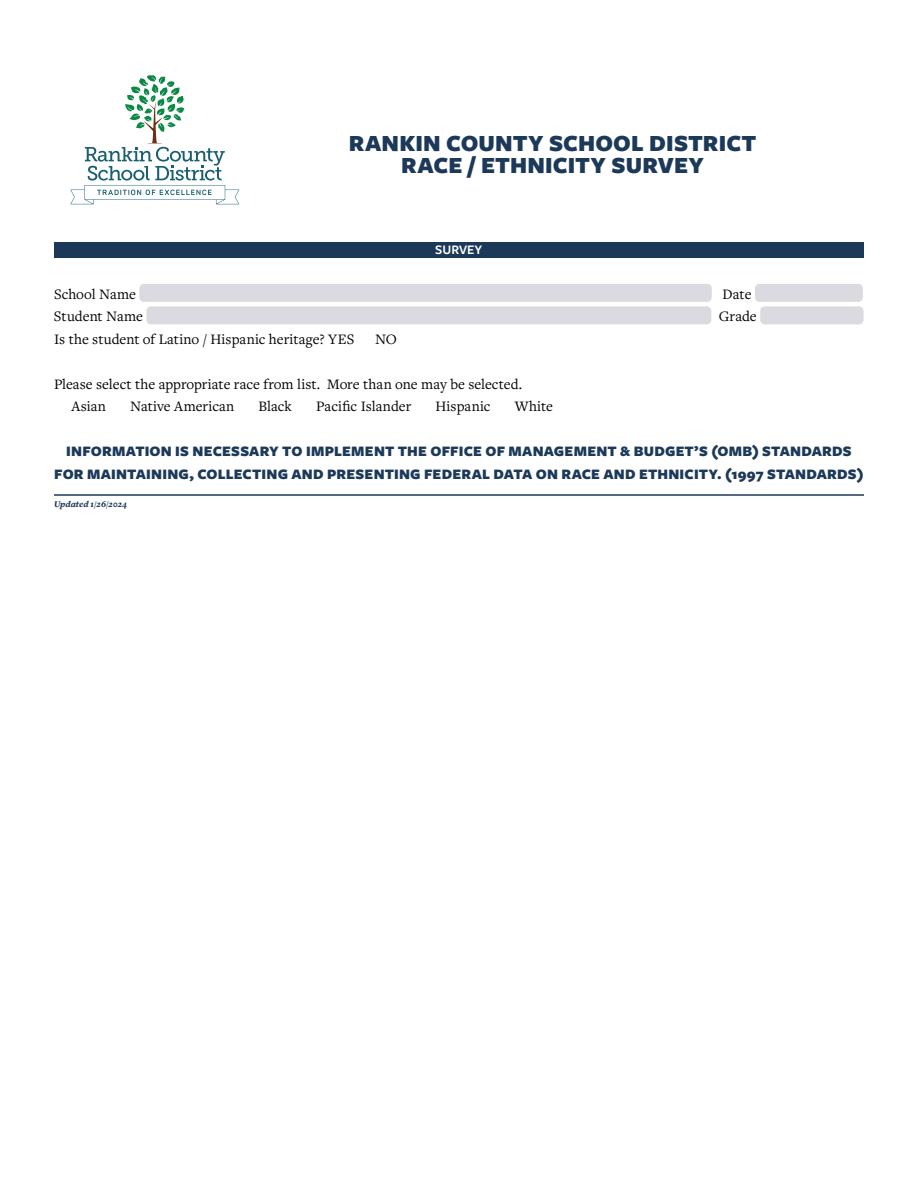
<style>
.page{position:relative;width:918px;height:1188px;background:#fff}
.page>*{position:absolute;margin:0;border:0;box-sizing:border-box;transform-origin:0 0}
.t1{font:900 24px/22.5px "Freight Sans Pro";letter-spacing:.005em;color:#1c3959;text-align:center}
.t2{font:15px/22.5px "Freight Text Pro";color:#000}
.t3{font:900 15px/22.5px "Freight Sans Pro";letter-spacing:.015em;color:#1c3959;text-align:center}
.t4{font:600 13.5px "Freight Sans Pro";color:#fff}
.t5{font:italic 900 9px "Freight Text Pro";color:#1c3959}
</style>
<div class="page">
<div style="left:54px;top:242px;width:810px;height:15px;background:#1c3959"></div>
<div style="left:139px;top:284px;width:573px;height:18px;background:#dbdae0;border-radius:4px"></div>
<div style="left:755px;top:284px;width:108px;height:18px;background:#dbdae0;border-radius:4px"></div>
<div style="left:146px;top:306px;width:565px;height:18px;background:#dbdae0;border-radius:4px"></div>
<div style="left:760px;top:306px;width:104px;height:18px;background:#dbdae0;border-radius:5px"></div>
<svg style="left:70px;top:75px;width:169px;height:129px"></svg>
<hr style="left:54px;top:494px;width:810px;height:2px;background:#1c3959">
<h1 class="t1" style="left:349px;top:131px;width:409px">RANKIN COUNTY SCHOOL DISTRICT<br>RACE / ETHNICITY SURVEY</h1>
<p class="t4" style="left:435px;top:240px;width:49px">SURVEY</p>
<p class="t2" style="left:54px;top:282px;width:83px">School Name</p>
<p class="t2" style="left:723px;top:282px;width:30px">Date</p>
<p class="t2" style="left:54px;top:305px;width:91px">Student Name</p>
<p class="t2" style="left:719px;top:305px;width:39px">Grade</p>
<p class="t2" style="left:54px;top:327px;width:302px">Is the student of Latino / Hispanic heritage? YES</p>
<p class="t2" style="left:375px;top:327px;width:23px">NO</p>
<p class="t2" style="left:71px;top:372px;width:452px;text-indent:-17px">Please select the appropriate race from list. More than one may be selected.<br>Asian</p>
<p class="t2" style="left:130px;top:395px;width:106px">Native American</p>
<p class="t2" style="left:259px;top:395px;width:35px">Black</p>
<p class="t2" style="left:316px;top:395px;width:97px">Pacific Islander</p>
<p class="t2" style="left:435px;top:395px;width:57px">Hispanic</p>
<p class="t2" style="left:515px;top:395px;width:40px">White</p>
<p class="t3" style="left:54px;top:440px;width:811px">INFORMATION IS NECESSARY TO IMPLEMENT THE OFFICE OF MANAGEMENT &amp; BUDGET’S (OMB) STANDARDS<br>FOR MAINTAINING, COLLECTING AND PRESENTING FEDERAL DATA ON RACE AND ETHNICITY. (1997 STANDARDS)</p>
<p class="t5" style="left:54px;top:498px;width:75px">Updated 1/26/2024</p>
</div>
